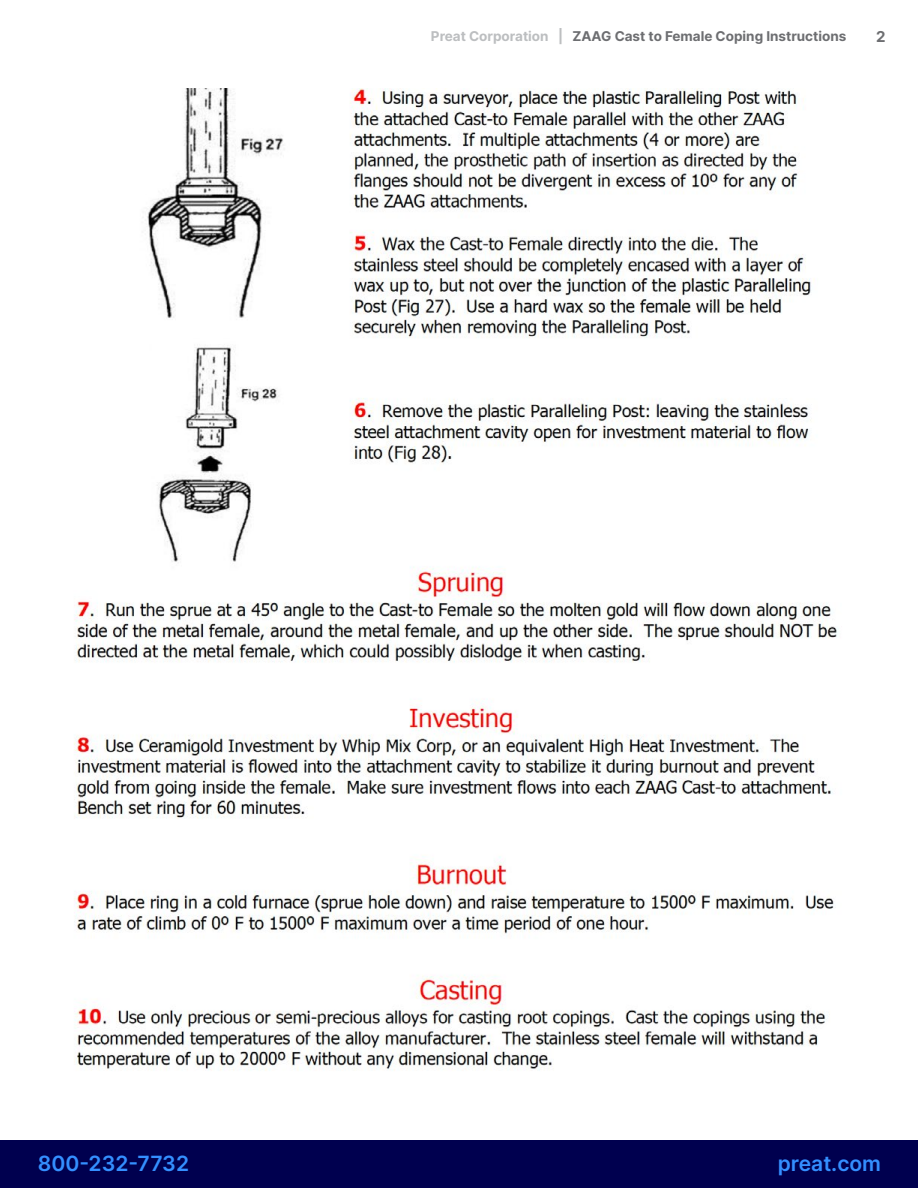
<style>
.page{position:relative;width:918px;height:1188px;background:#fff}
.page>*{position:absolute;margin:0;border:0;box-sizing:border-box;transform-origin:0 0}
.t1{font:21px "Inter";color:#348fff}
.t2{font:15px "Inter";color:#6d6e71}
.t3{font:13.5px "Inter";color:#6d6e71}
.s1{color:#bcbec0}
</style>
<div class="page">
<div style="left:0;top:1140px;width:918px;height:48px;background:#00004f"></div>
<img style="left:74px;top:89px;width:764px;height:982px">
<p class="t3" style="left:431px;top:26px;width:417px"><span class="s1">Preat Corporation |</span> ZAAG Cast to Female Coping Instructions</p>
<p class="t2" style="left:876px;top:25px;width:11px">2</p>
<h1 class="t1" style="left:38px;top:1148px;width:153px">800-232-7732</h1>
<h1 class="t1" style="left:778px;top:1148px;width:105px">preat.com</h1>
</div>
